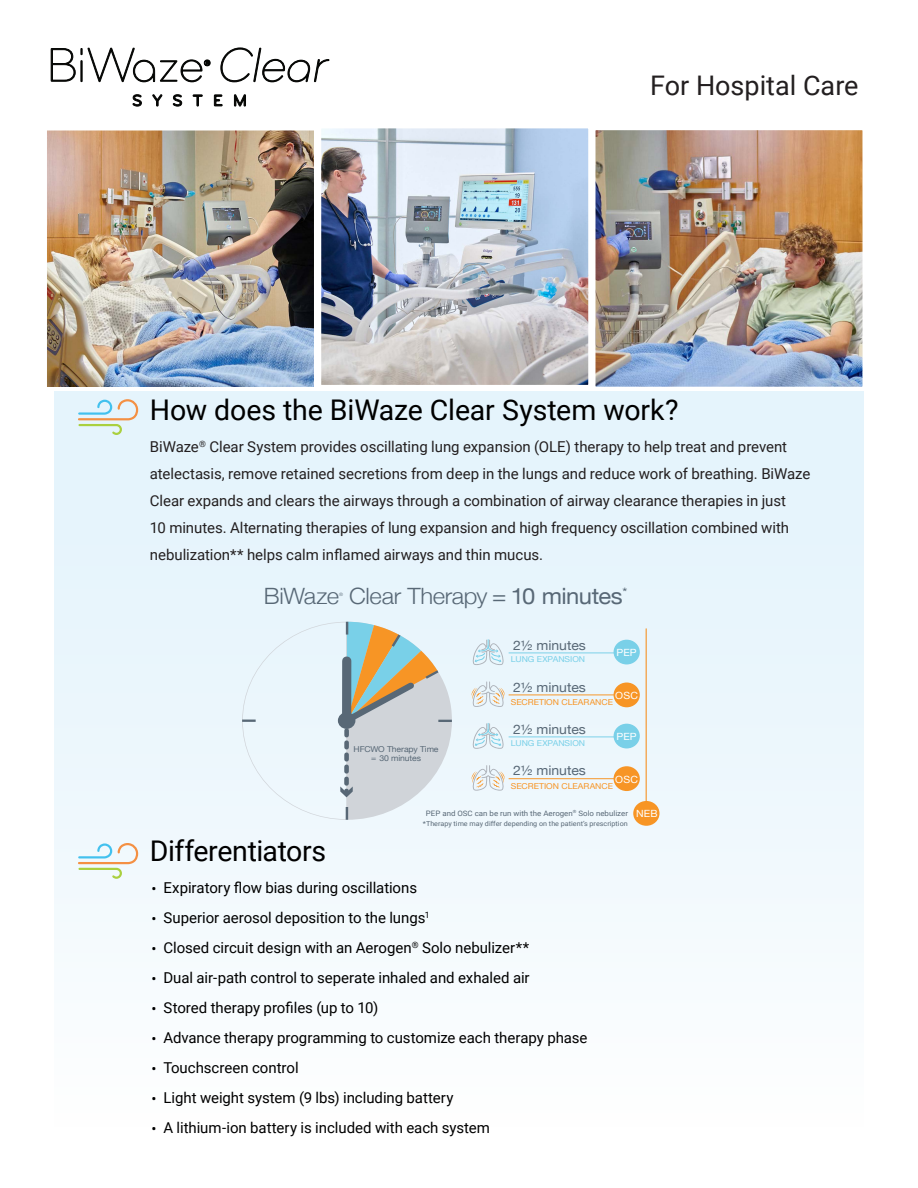
<style>
.page{position:relative;width:918px;height:1188px;background:#fff}
.page>*{position:absolute;margin:0;border:0;box-sizing:border-box;transform-origin:0 0}
.t1{font:28.5px "Roboto";letter-spacing:-.01em;color:#000}
.t2{font:27px "Roboto";color:#231f20}
.t3{font:300 22.5px "Helvetica Neue";letter-spacing:-.015em;color:#586876;scale:1.06 1}
.t4{font:15px/27px "Roboto";letter-spacing:-.005em;color:#231f20}
.t5{font:15px "Roboto";letter-spacing:-.005em;color:#000}
.t6{font:13.2px "Helvetica Neue";color:#586876;scale:1.06 1}
.t7{font:9.9px "Helvetica Neue";letter-spacing:.015em;color:#fff;scale:1.06 1}
.t8{font:8.1px "Helvetica Neue";color:#f79525;scale:1.06 1}
.t9{font:8.1px/9.6px "Helvetica Neue";letter-spacing:-.015em;color:#586876;text-align:center;scale:1.06 1}
.t10{font:8.1px "Helvetica Neue";letter-spacing:-.005em;color:#79d0e8;scale:1.06 1}
.t11{font:7.5px "Roboto";color:#586876;scale:1.06 1}
.t12{font:6.75px "Roboto";color:#586876;scale:1.06 1}
.t13{font:300 4.65px "Helvetica Neue";color:#586876;scale:1.06 1}
.s1{font-weight:400}
</style>
<div class="page">
<div style="left:54px;top:392px;width:810px;height:738px;background:linear-gradient(to bottom,#e1f2fb,#fcfdfe)"></div>
<img style="left:322px;top:129px;width:265px;height:255px">
<div style="left:318px;top:125px;width:273px;height:263px;border:3px solid #fff"></div>
<img style="left:596px;top:131px;width:266px;height:255px">
<div style="left:592px;top:127px;width:274px;height:263px;border:3px solid #fff"></div>
<svg style="left:133px;top:94px;width:113px;height:12px"></svg>
<svg style="left:51px;top:48px;width:278px;height:35px"></svg>
<img style="left:48px;top:132px;width:265px;height:254px">
<div style="left:44px;top:128px;width:273px;height:262px;border:3px solid #fff"></div>
<svg style="left:77px;top:842px;width:62px;height:38px"></svg>
<svg style="left:77px;top:398px;width:62px;height:38px;background:#dae6e0"></svg>
<svg style="left:242px;top:622px;width:210px;height:198px;background:#d9e0e0"></svg>
<hr style="left:509px;top:653px;width:113px;height:1px;background:#79d0e8">
<hr style="left:509px;top:737px;width:112px;height:1px;background:#79d0e8">
<hr style="left:509px;top:778px;width:112px;height:1px;background:#f79525">
<hr style="left:509px;top:695px;width:113px;height:1px;background:#f79525">
<svg style="left:472px;top:639px;width:33px;height:26px"></svg>
<svg style="left:471px;top:682px;width:34px;height:25px"></svg>
<svg style="left:472px;top:723px;width:33px;height:26px"></svg>
<svg style="left:471px;top:765px;width:34px;height:26px"></svg>
<div style="left:614px;top:640px;width:26px;height:24px;background:#79d0e8;border-radius:50%"></div>
<div style="left:614px;top:683px;width:26px;height:24px;background:#f79525;border-radius:50%"></div>
<div style="left:614px;top:724px;width:26px;height:24px;background:#79d0e8;border-radius:50%"></div>
<div style="left:614px;top:766px;width:26px;height:25px;background:#f79525;border-radius:50%"></div>
<div style="left:633px;top:801px;width:27px;height:25px;background:#f79525;border-radius:50%"></div>
<hr style="left:646px;top:629px;width:1px;height:172px;background:#f79525">
<p class="t2" style="left:650px;top:66px;width:210px">For Hospital Care</p>
<p class="t1" style="left:150px;top:390px;width:530px">How does the BiWaze Clear System work?</p>
<p class="t4" style="left:150px;top:432px;width:662px">BiWaze<sup>®</sup> Clear System provides oscillating lung expansion (OLE) therapy to help treat and prevent atelectasis, remove retained secretions from deep in the lungs and reduce work of breathing. BiWaze Clear expands and clears the airways through a combination of airway clearance therapies in just<br>10 minutes. Alternating therapies of lung expansion and high frequency oscillation combined with nebulization** helps calm inflamed airways and thin mucus.</p>
<p class="t3" style="left:264px;top:578px;width:72px">BiWaze</p>
<p class="t13" style="left:339px;top:590px;width:5px">®</p>
<p class="t3" style="left:349px;top:578px;width:264px">Clear Therapy <span class="s1">= 10 minutes</span><sup>*</sup></p>
<p class="t9" style="left:354px;top:744px;width:82px">HFCWO Therapy Time = 30 minutes</p>
<p class="t6" style="left:513px;top:635px;width:70px">2½ minutes</p>
<p class="t7" style="left:617px;top:646px;width:21px">PEP</p>
<p class="t7" style="left:615px;top:688px;width:23px">OSC</p>
<p class="t10" style="left:511px;top:654px;width:72px">LUNG EXPANSION</p>
<p class="t6" style="left:513px;top:677px;width:70px">2½ minutes</p>
<p class="t8" style="left:511px;top:697px;width:98px">SECRETION CLEARANCE</p>
<p class="t6" style="left:513px;top:719px;width:70px">2½ minutes</p>
<p class="t10" style="left:511px;top:738px;width:72px">LUNG EXPANSION</p>
<p class="t7" style="left:617px;top:730px;width:21px">PEP</p>
<p class="t6" style="left:513px;top:761px;width:70px">2½ minutes</p>
<p class="t7" style="left:615px;top:772px;width:23px">OSC</p>
<p class="t8" style="left:511px;top:780px;width:98px">SECRETION CLEARANCE</p>
<p class="t11" style="left:426px;top:808px;width:192px">PEP and OSC can be run with the Aerogen<sup>®</sup> Solo nebulizer</p>
<p class="t7" style="left:636px;top:807px;width:22px">NEB</p>
<p class="t12" style="left:423px;top:819px;width:195px">*Therapy time may differ depending on the patient’s prescription</p>
<p class="t1" style="left:150px;top:831px;width:178px">Differentiators</p>
<p class="t5" style="left:151px;top:877px;width:267px">• Expiratory flow bias during oscillations</p>
<p class="t5" style="left:151px;top:907px;width:280px">• Superior aerosol deposition to the lungs<sup>1</sup></p>
<p class="t5" style="left:151px;top:937px;width:379px">• Closed circuit design with an Aerogen<sup>®</sup> Solo nebulizer**</p>
<p class="t5" style="left:151px;top:967px;width:380px">• Dual air-path control to seperate inhaled and exhaled air</p>
<p class="t5" style="left:151px;top:997px;width:228px">• Stored therapy profiles (up to 10)</p>
<p class="t5" style="left:151px;top:1027px;width:438px">• Advance therapy programming to customize each therapy phase</p>
<p class="t5" style="left:151px;top:1057px;width:149px">• Touchscreen control</p>
<p class="t5" style="left:151px;top:1087px;width:304px">• Light weight system (9 lbs) including battery</p>
<p class="t5" style="left:151px;top:1117px;width:340px">• A lithium-ion battery is included with each system</p>
</div>
